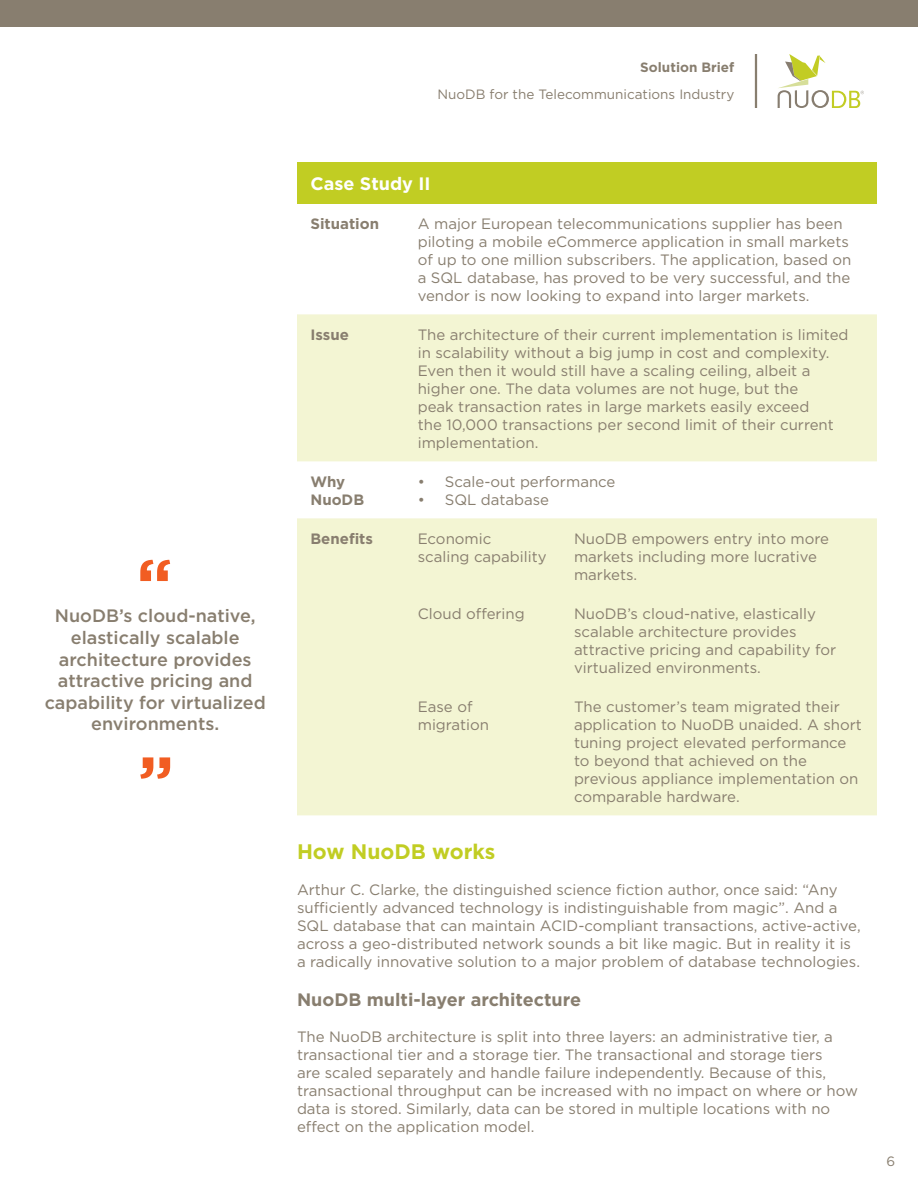
<style>
.page{position:relative;width:918px;height:1188px;background:#fff}
.page>*{position:absolute;margin:0;border:0;box-sizing:border-box;transform-origin:0 0}
.t1{font:700 21px "Gotham";color:#c1cd23}
.t2{font:500 18px/21.6px "Gotham";color:#887e6f;text-align:center}
.t3{font:700 18px "Gotham";color:#887e6f}
.t4{font:700 18px "Gotham";color:#fff}
.t5{font:15px/18px "Gotham";color:#887e6f}
.t6{font:700 15px/18px "Gotham";color:#887e6f}
.t7{font:13.5px "Gotham";color:#887e6f}
.t8{font:700 13.5px "Gotham";color:#887e6f}
</style>
<div class="page">
<hr style="left:755px;top:54px;width:2px;height:54px;background:#887e6f">
<div style="left:0;top:0;width:918px;height:27px;background:#887e6f"></div>
<svg style="left:778px;top:54px;width:86px;height:54px"></svg>
<div style="left:297px;top:162px;width:580px;height:41px;background:#c1cd23"></div>
<div style="left:297px;top:314px;width:580px;height:147px;background:#f3f5d3"></div>
<div style="left:297px;top:518px;width:580px;height:297px;background:#f3f5d3"></div>
<svg style="left:140px;top:560px;width:30px;height:21px"></svg>
<svg style="left:140px;top:757px;width:30px;height:22px"></svg>
<p class="t2" style="left:45px;top:605px;width:223px">NuoDB’s cloud-native, elastically scalable architecture provides attractive pricing and capability for virtualized environments.</p>
<p class="t8" style="left:640px;top:59px;width:96px">Solution Brief</p>
<p class="t7" style="left:438px;top:86px;width:298px">NuoDB for the Telecommunications Industry</p>
<p class="t4" style="left:310px;top:173px;width:121px">Case Study II</p>
<p class="t6" style="left:310px;top:214px;width:70px">Situation</p>
<p class="t5" style="left:418px;top:214px;width:435px">A major European telecommunications supplier has been piloting a mobile eCommerce application in small markets of up to one million subscribers. The application, based on a SQL database, has proved to be very successful, and the vendor is now looking to expand into larger markets.</p>
<p class="t6" style="left:310px;top:325px;width:40px">Issue</p>
<p class="t5" style="left:418px;top:325px;width:432px">The architecture of their current implementation is limited in scalability without a big jump in cost and complexity.<br>Even then it would still have a scaling ceiling, albeit a higher one. The data volumes are not huge, but the<br>peak transaction rates in large markets easily exceed<br>the 10,000 transactions per second limit of their current implementation.</p>
<p class="t6" style="left:310px;top:472px;width:55px">Why<br>NuoDB</p>
<p class="t5" style="left:418px;top:472px;width:199px">• Scale-out performance</p>
<p class="t5" style="left:418px;top:490px;width:133px">• SQL database</p>
<p class="t6" style="left:310px;top:529px;width:64px">Benefits</p>
<p class="t5" style="left:418px;top:529px;width:130px">Economic scaling capability</p>
<p class="t5" style="left:574px;top:529px;width:257px">NuoDB empowers entry into more markets including more lucrative markets.</p>
<p class="t5" style="left:418px;top:604px;width:109px">Cloud offering</p>
<p class="t5" style="left:574px;top:604px;width:264px">NuoDB’s cloud-native, elastically scalable architecture provides attractive pricing and capability for virtualized environments.</p>
<p class="t5" style="left:418px;top:697px;width:73px">Ease of migration</p>
<p class="t5" style="left:574px;top:697px;width:289px">The customer’s team migrated their application to NuoDB unaided. A short tuning project elevated performance to beyond that achieved on the previous appliance implementation on comparable hardware.</p>
<h1 class="t1" style="left:297px;top:838px;width:200px">How NuoDB works</h1>
<p class="t5" style="left:297px;top:880px;width:565px">Arthur C. Clarke, the distinguished science fiction author, once said: “Any sufficiently advanced technology is indistinguishable from magic”. And a SQL database that can maintain ACID-compliant transactions, active-active, across a geo-distributed network sounds a bit like magic. But in reality it is a radically innovative solution to a major problem of database technologies.</p>
<p class="t3" style="left:297px;top:989px;width:286px">NuoDB multi-layer architecture</p>
<p class="t5" style="left:297px;top:1028px;width:562px">The NuoDB architecture is split into three layers: an administrative tier, a transactional tier and a storage tier. The transactional and storage tiers<br>are scaled separately and handle failure independently. Because of this, transactional throughput can be increased with no impact on where or how data is stored. Similarly, data can be stored in multiple locations with no effect on the application model.</p>
<p class="t7" style="left:887px;top:1153px;width:10px">6</p>
</div>
